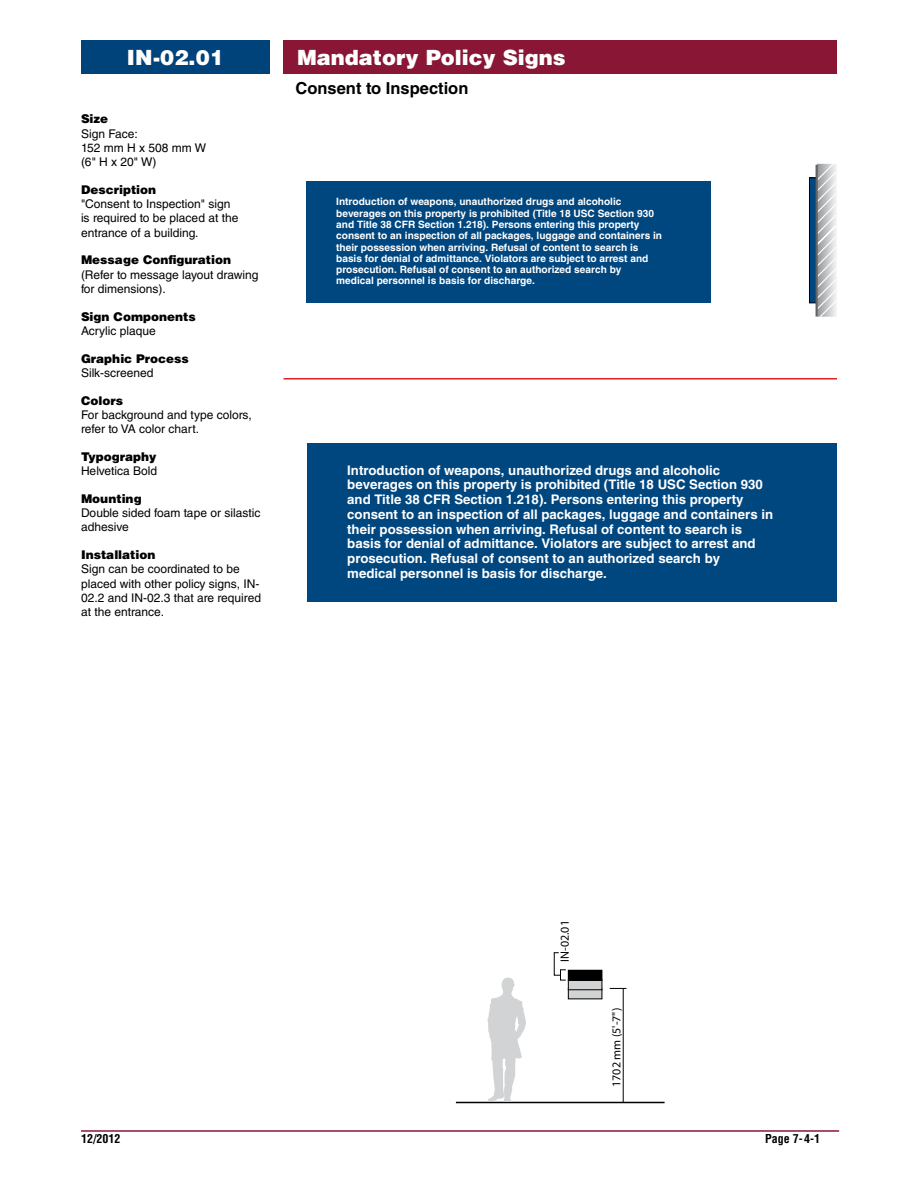
<style>
.page{position:relative;width:918px;height:1188px;background:#fff}
.page>*{position:absolute;margin:0;border:0;box-sizing:border-box;transform-origin:0 0}
.t1{font:900 21px "Helvetica LT Std";color:#fff}
.t2{font:700 16.5px "Helvetica LT Std";color:#000}
.t3{font:700 13.2px/14.7px "Helvetica LT Std";color:#fff}
.t4{font:12px/14.2px "Helvetica LT Std";color:#000}
.t5{font:900 12px "Helvetica LT Std";color:#000}
.t6{font:12px "Tekton";color:#000}
.t7{font:700 condensed 12px "Helvetica LT Std";color:#000}
.t8{font:700 10.2px/11.2px "Helvetica LT Std";color:#fff}
</style>
<div class="page">
<div style="left:284px;top:40px;width:553px;height:34px;background:#891635"></div>
<hr style="left:81px;top:1130px;width:758px;height:2px;background:#891635">
<div style="left:81px;top:40px;width:189px;height:34px;background:#00427a"></div>
<hr style="left:284px;top:378px;width:553px;height:2px;background:#da2128">
<div style="left:306px;top:181px;width:405px;height:122px;background:#004780"></div>
<div style="left:809px;top:178px;width:7px;height:125px;background:#004780"></div>
<div style="left:809px;top:178px;width:8px;height:125px;border:1px solid #000"></div>
<svg style="left:815px;top:163px;width:21px;height:154px"></svg>
<hr style="left:816px;top:165px;width:2px;height:151px;background:#636466">
<div style="left:308px;top:443px;width:529px;height:159px;background:#004780"></div>
<hr style="left:456px;top:1102px;width:209px;height:1px;background:#000">
<hr style="left:623px;top:988px;width:1px;height:114px;background:#000">
<svg style="left:610px;top:988px;width:16px;height:1px"></svg>
<div style="left:568px;top:989px;width:34px;height:10px;background:#d1d3d4"></div>
<div style="left:568px;top:980px;width:34px;height:10px;background:#d1d3d4"></div>
<div style="left:568px;top:979px;width:34px;height:11px;border:1px solid #000"></div>
<div style="left:568px;top:970px;width:34px;height:10px;background:#000"></div>
<div style="left:568px;top:970px;width:34px;height:11px;border:1px solid #000"></div>
<svg style="left:554px;top:952px;width:7px;height:24px"></svg>
<svg style="left:487px;top:977px;width:39px;height:125px"></svg>
<h1 class="t1" style="left:127px;top:43px;width:99px">IN-02.01</h1>
<p class="t5" style="left:81px;top:111px;width:29px">Size</p>
<p class="t4" style="left:81px;top:126px;width:127px">Sign Face:<br>152 mm H x 508 mm W (6" H x 20" W)</p>
<p class="t5" style="left:81px;top:182px;width:77px">Description</p>
<p class="t4" style="left:81px;top:197px;width:159px">"Consent to Inspection" sign is required to be placed at the entrance of a building.</p>
<p class="t5" style="left:81px;top:252px;width:152px">Message Configuration</p>
<p class="t4" style="left:81px;top:267px;width:179px">(Refer to message layout drawing for dimensions).</p>
<p class="t5" style="left:81px;top:308px;width:116px">Sign Components</p>
<p class="t4" style="left:81px;top:323px;width:76px">Acrylic plaque</p>
<p class="t5" style="left:81px;top:350px;width:109px">Graphic Process</p>
<p class="t4" style="left:81px;top:365px;width:74px">Silk-screened</p>
<p class="t5" style="left:81px;top:392px;width:43px">Colors</p>
<p class="t4" style="left:81px;top:407px;width:172px">For background and type colors, refer to VA color chart.</p>
<p class="t5" style="left:81px;top:449px;width:77px">Typography</p>
<p class="t4" style="left:81px;top:464px;width:78px">Helvetica Bold</p>
<p class="t5" style="left:81px;top:491px;width:62px">Mounting</p>
<p class="t4" style="left:81px;top:506px;width:181px">Double sided foam tape or silastic adhesive</p>
<p class="t5" style="left:81px;top:547px;width:76px">Installation</p>
<p class="t4" style="left:81px;top:562px;width:182px">Sign can be coordinated to be placed with other policy signs, IN-<br>02.2 and IN-02.3 that are required at the entrance.</p>
<h1 class="t1" style="left:297px;top:44px;width:270px">Mandatory Policy Signs</h1>
<h2 class="t2" style="left:296px;top:78px;width:174px">Consent to Inspection</h2>
<p class="t8" style="left:336px;top:196px;width:327px">Introduction of weapons, unauthorized drugs and alcoholic beverages on this property is prohibited (title 18 USC Section 930 and title 38 CFR Section 1.218). Persons entering this property consent to an inspection of all packages, luggage and containers in their possession when arriving. Refusal of content to search is basis for denial of admittance. Violators are subject to arrest and prosecution. Refusal of consent to an authorized search by<br>medical personnel is basis for discharge.</p>
<p class="t3" style="left:347px;top:463px;width:427px">Introduction of weapons, unauthorized drugs and alcoholic beverages on this property is prohibited (title 18 USC Section 930 and title 38 CFR Section 1.218). Persons entering this property consent to an inspection of all packages, luggage and containers in their possession when arriving. Refusal of content to search is basis for denial of admittance. Violators are subject to arrest and prosecution. Refusal of consent to an authorized search by<br>medical personnel is basis for discharge.</p>
<p class="t6" style="left:557px;top:962px;width:43px;rotate:-90deg">IN-02.01</p>
<p class="t6" style="left:609px;top:1087px;width:80px;rotate:-90deg">1702 mm (5'-7")</p>
<p class="t7" style="left:81px;top:1131px;width:41px">12/2012</p>
<p class="t7" style="left:765px;top:1131px;width:56px">Page 7-4-1</p>
</div>
